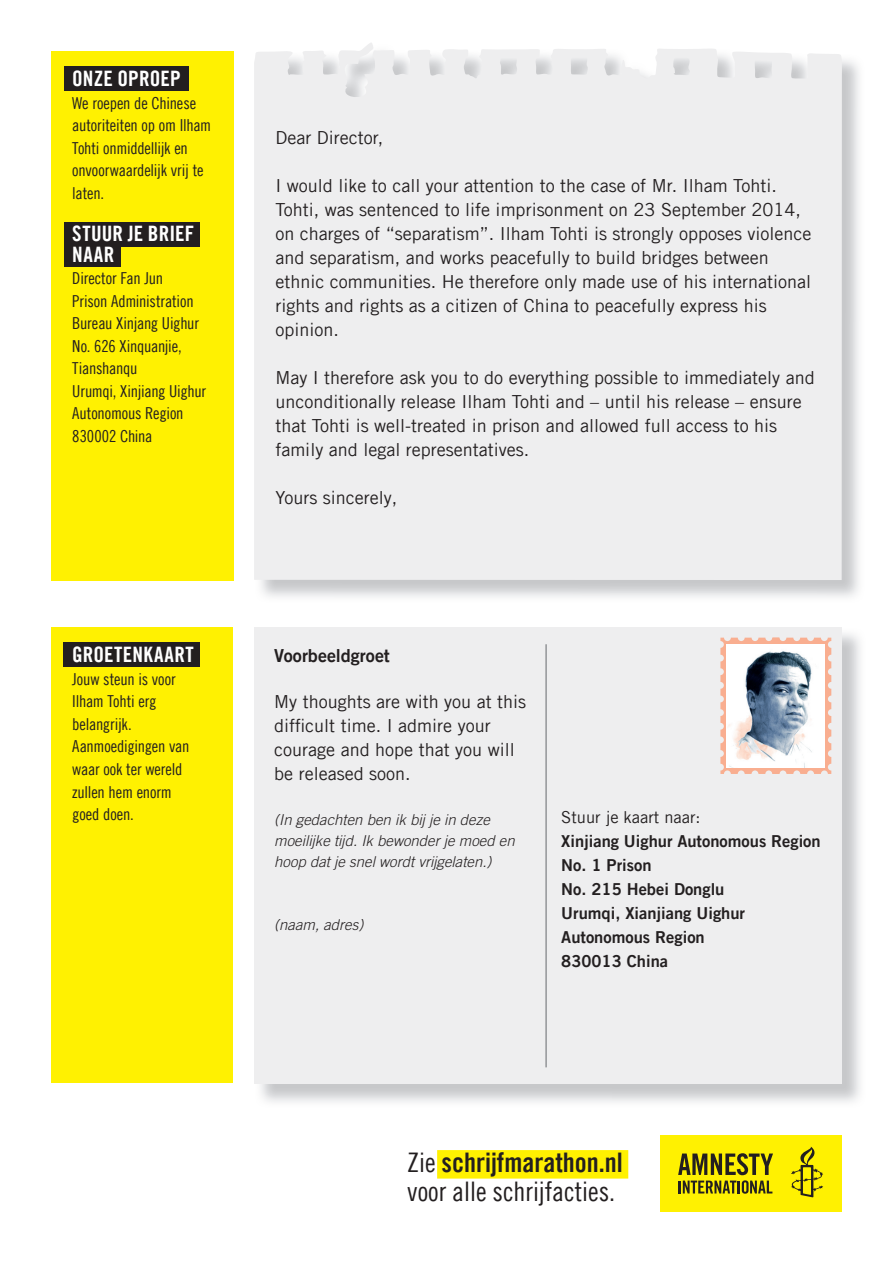
<style>
.page{position:relative;width:893px;height:1263px;background:#fff}
.page>*{position:absolute;margin:0;border:0;box-sizing:border-box;transform-origin:0 0}
.t1{font:27px "Amnesty Trade Gothic Cn 18";color:#231f20}
.t2{font:27px "Amnesty Trade Gothic Bd Cn 20";color:#231f20}
.t3{font:21.3px/20.2px "Amnesty Trade Gothic Bd Cn 20";letter-spacing:.005em;color:#fff}
.t4{font:18px/24px "Amnesty Trade Gothic";color:#231f20}
.t5{font:18px "Amnesty Trade Gothic Bd 2";color:#231f20}
.t6{font:16.5px/22.5px "Amnesty Trade Gothic Cn 18";letter-spacing:-.01em;color:#231f20}
.t7{font:16.5px/24px "Amnesty Trade Gothic Bd 2";color:#231f20}
.t8{font:16.5px "Amnesty Trade Gothic";color:#231f20}
.t9{font:italic 300 15px/21px "Amnesty Trade Gothic";color:#231f20}
.s1{font-family:"Amnesty Trade Gothic Cn 18"}
</style>
<div class="page">
<div style="left:254px;top:43px;width:588px;height:537px;background:#eeeeef"></div>
<div style="left:254px;top:627px;width:588px;height:457px;background:#eeeeef"></div>
<div style="left:51px;top:51px;width:182px;height:529px;background:#fff101"></div>
<div style="left:51px;top:627px;width:182px;height:455px;background:#fff101"></div>
<div style="left:64px;top:66px;width:124px;height:24px;background:#231f20"></div>
<div style="left:64px;top:642px;width:136px;height:24px;background:#231f20"></div>
<div style="left:64px;top:222px;width:135px;height:24px;background:#231f20"></div>
<div style="left:64px;top:242px;width:56px;height:25px;background:#231f20"></div>
<div style="left:437px;top:1150px;width:191px;height:28px;background:#fff101"></div>
<hr style="left:545px;top:644px;width:2px;height:423px;background:#939598">
<div style="left:660px;top:1135px;width:182px;height:77px;background:#fff101"></div>
<svg style="left:791px;top:1146px;width:32px;height:51px"></svg>
<svg style="left:678px;top:1153px;width:95px;height:41px"></svg>
<svg style="left:720px;top:638px;width:111px;height:136px"></svg>
<img style="left:727px;top:645px;width:98px;height:122px">
<p class="t3" style="left:72px;top:68px;width:110px">ONZE OPROEP</p>
<p class="t6" style="left:72px;top:91px;width:140px">We roepen de Chinese autoriteiten op om Ilham<br>Tohti onmiddellĳk en onvoorwaardelĳk vrĳ te laten.</p>
<p class="t3" style="left:72px;top:223px;width:123px">STUUR JE BRIEF<br>NAAR</p>
<p class="t6" style="left:72px;top:267px;width:135px">Director Fan Jun<br>Prison Administration<br>Bureau Xinjang Uighur<br>No. 626 Xinquanjie,<br>Tianshanqu<br>Urumqi, Xinjiang Uighur<br>Autonomous Region<br>830002 China</p>
<p class="t3" style="left:72px;top:644px;width:123px">GROETENKAART</p>
<p class="t6" style="left:72px;top:668px;width:119px">Jouw steun is voor<br>Ilham Tohti erg belangrĳk.<br>Aanmoedigingen van waar ook ter wereld zullen hem enorm goed doen.</p>
<p class="t4" style="left:275px;top:125px;width:109px">Dear Director,</p>
<p class="t4" style="left:275px;top:173px;width:538px">I would like to call your attention to the case of Mr. Ilham Tohti.<br>Tohti, was sentenced to life imprisonment on 23 September 2014, on charges of “separatism”. Ilham Tohti is strongly opposes violence and separatism, and works peacefully to build bridges between ethnic communities. He therefore only made use of his international rights and rights as a citizen of China to peacefully express his opinion.</p>
<p class="t4" style="left:275px;top:365px;width:541px">May I therefore ask you to do everything possible to immediately and unconditionally release Ilham Tohti and – until his release – ensure that Tohti is well-treated in prison and allowed full access to his family and legal representatives.</p>
<p class="t4" style="left:275px;top:485px;width:123px">Yours sincerely,</p>
<p class="t5" style="left:274px;top:644px;width:117px">Voorbeeldgroet</p>
<p class="t4" style="left:274px;top:689px;width:253px">My thoughts are with you at this difficult time. I admire your courage and hope that you will be released soon.</p>
<p class="t9" style="left:274px;top:809px;width:242px">(In gedachten ben ik bĳ je in deze moeilĳke tĳd. Ik bewonder je moed en hoop dat je snel wordt vrĳgelaten.)</p>
<p class="t9" style="left:274px;top:914px;width:91px">(naam, adres)</p>
<p class="t8" style="left:561px;top:807px;width:141px">Stuur je kaart naar:</p>
<p class="t7" style="left:561px;top:829px;width:261px">Xinjiang Uighur Autonomous Region<br>No. 1 Prison<br>No. 215 Hebei Donglu<br>Urumqi, Xianjiang Uighur<br>Autonomous Region<br>830013 China</p>
<h1 class="t2" style="left:407px;top:1146px;width:217px"><span class="s1">Zie</span> schrĳfmarathon.nl</h1>
<h1 class="t1" style="left:407px;top:1175px;width:210px">voor alle schrĳfacties.</h1>
</div>
